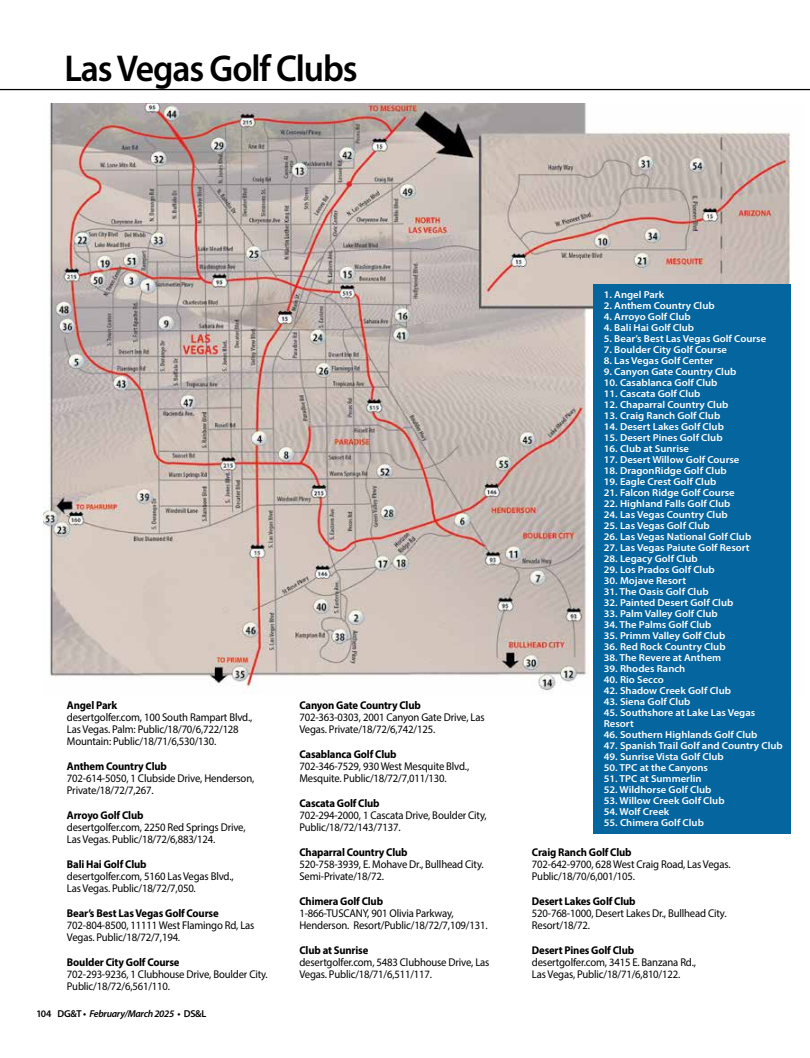
<style>
.page{position:relative;width:810px;height:1058px;background:#fff}
.page>*{position:absolute;margin:0;border:0;box-sizing:border-box;transform-origin:0 0}
.t1{font:600 37.5px "Myriad Pro";letter-spacing:-.03em;color:#000;scale:.95 1}
.t2{font:11.25px/12.2px "Myriad Pro";letter-spacing:-.015em;color:#000;scale:.95 1}
.t3{font:700 11.25px "Myriad Pro";letter-spacing:-.015em;color:#000;scale:.95 1}
.t4{font:600 10.12px/11px "Myriad Pro";color:#fff;scale:1.06 1}
.t5{font:italic 600 10px "Myriad Pro";letter-spacing:-.03em;color:#000}
.s1{font-style:normal}
</style>
<div class="page">
<hr style="left:0;top:89px;width:810px;height:1px;background:#000">
<img style="left:44px;top:103px;width:748px;height:591px">
<div style="left:594px;top:283px;width:197px;height:550px;background:#05659f"></div>
<h1 class="t1" style="left:64px;top:44px;width:310px">Las Vegas Golf Clubs</h1>
<p class="t3" style="left:67px;top:697px;width:54px">Angel Park</p>
<p class="t2" style="left:67px;top:710px;width:197px">desertgolfer.com, 100 South Rampart Blvd.,<br>Las Vegas. Palm: Public/18/70/6,722/128<br>Mountain: Public/18/71/6,530/130.</p>
<p class="t3" style="left:67px;top:758px;width:107px">Anthem Country Club</p>
<p class="t2" style="left:67px;top:772px;width:199px">702-614-5050, 1 Clubside Drive, Henderson,<br>Private/18/72/7,267.</p>
<p class="t3" style="left:67px;top:807px;width:82px">Arroyo Golf Club</p>
<p class="t2" style="left:67px;top:821px;width:190px">desertgolfer.com, 2250 Red Springs Drive,<br>Las Vegas. Public/18/72/6,883/124.</p>
<p class="t3" style="left:67px;top:856px;width:85px">Bali Hai Golf Club</p>
<p class="t2" style="left:67px;top:870px;width:177px">desertgolfer.com, 5160 Las Vegas Blvd.,<br>Las Vegas. Public/18/72/7,050.</p>
<p class="t3" style="left:67px;top:905px;width:161px">Bear’s Best Las Vegas Golf Course</p>
<p class="t2" style="left:67px;top:919px;width:199px">702-804-8500, 11111 West Flamingo Rd, Las<br>Vegas. Public/18/72/7,194.</p>
<p class="t3" style="left:67px;top:954px;width:120px">Boulder City Golf Course</p>
<p class="t2" style="left:67px;top:968px;width:213px">702-293-9236, 1 Clubhouse Drive, Boulder City.<br>Public/18/72/6,561/110.</p>
<p class="t5" style="left:37px;top:1007px;width:171px"><span class="s1">104 DG&amp;T •</span> February/March 2025 <span class="s1">• DS&amp;L</span></p>
<p class="t3" style="left:299px;top:697px;width:129px">Canyon Gate Country Club</p>
<p class="t2" style="left:299px;top:710px;width:196px">702-363-0303, 2001 Canyon Gate Drive, Las<br>Vegas. Private/18/72/6,742/125.</p>
<p class="t3" style="left:299px;top:746px;width:104px">Casablanca Golf Club</p>
<p class="t2" style="left:299px;top:759px;width:180px">702-346-7529, 930 West Mesquite Blvd.,<br>Mesquite. Public/18/72/7,011/130.</p>
<p class="t3" style="left:299px;top:795px;width:86px">Cascata Golf Club</p>
<p class="t2" style="left:299px;top:808px;width:199px">702-294-2000, 1 Cascata Drive, Boulder City,<br>Public/18/72/143/7137.</p>
<p class="t3" style="left:299px;top:844px;width:115px">Chaparral Country Club</p>
<p class="t2" style="left:299px;top:857px;width:196px">520-758-3939, E. Mohave Dr., Bullhead City.<br>Semi-Private/18/72.</p>
<p class="t3" style="left:299px;top:893px;width:90px">Chimera Golf Club</p>
<p class="t2" style="left:299px;top:906px;width:200px">1-866-TUSCANY, 901 Olivia Parkway,<br>Henderson. Resort/Public/18/72/7,109/131.</p>
<p class="t3" style="left:299px;top:942px;width:74px">Club at Sunrise</p>
<p class="t2" style="left:299px;top:955px;width:202px">desertgolfer.com, 5483 Clubhouse Drive, Las<br>Vegas. Public/18/71/6,511/117.</p>
<p class="t4" style="left:604px;top:289px;width:58px">1. Angel Park</p>
<p class="t4" style="left:604px;top:300px;width:106px">2. Anthem Country Club</p>
<p class="t4" style="left:604px;top:311px;width:84px">4. Arroyo Golf Club</p>
<p class="t4" style="left:604px;top:322px;width:87px">4. Bali Hai Golf Club</p>
<p class="t4" style="left:604px;top:333px;width:155px">5. Bear’s Best Las Vegas Golf Course</p>
<p class="t4" style="left:604px;top:344px;width:118px">7. Boulder City Golf Course</p>
<p class="t4" style="left:604px;top:355px;width:105px">8. Las Vegas Golf Center</p>
<p class="t4" style="left:604px;top:366px;width:127px">9. Canyon Gate Country Club</p>
<p class="t4" style="left:604px;top:377px;width:109px">10. Casablanca Golf Club</p>
<p class="t4" style="left:604px;top:388px;width:93px">11. Cascata Golf Club</p>
<p class="t4" style="left:604px;top:399px;width:119px">12. Chaparral Country Club</p>
<p class="t4" style="left:604px;top:410px;width:111px">13. Craig Ranch Golf Club</p>
<p class="t4" style="left:604px;top:421px;width:115px">14. Desert Lakes Golf Club</p>
<p class="t4" style="left:604px;top:432px;width:114px">15. Desert Pines Golf Club</p>
<p class="t4" style="left:604px;top:443px;width:82px">16. Club at Sunrise</p>
<p class="t4" style="left:604px;top:454px;width:129px">17. Desert Willow Golf Course</p>
<p class="t4" style="left:604px;top:465px;width:117px">18. DragonRidge Golf Club</p>
<p class="t4" style="left:604px;top:476px;width:108px">19. Eagle Crest Golf Club</p>
<p class="t4" style="left:604px;top:487px;width:125px">21. Falcon Ridge Golf Course</p>
<p class="t4" style="left:604px;top:498px;width:121px">22. Highland Falls Golf Club</p>
<p class="t4" style="left:604px;top:509px;width:118px">24. Las Vegas Country Club</p>
<p class="t4" style="left:604px;top:520px;width:101px">25. Las Vegas Golf Club</p>
<p class="t4" style="left:604px;top:531px;width:141px">26. Las Vegas National Golf Club</p>
<p class="t4" style="left:604px;top:542px;width:139px">27. Las Vegas Paiute Golf Resort</p>
<p class="t4" style="left:604px;top:553px;width:90px">28. Legacy Golf Club</p>
<p class="t4" style="left:604px;top:564px;width:106px">29. Los Prados Golf Club</p>
<p class="t4" style="left:604px;top:575px;width:79px">30. Mojave Resort</p>
<p class="t4" style="left:604px;top:586px;width:100px">31. The Oasis Golf Club</p>
<p class="t4" style="left:604px;top:597px;width:124px">32. Painted Desert Golf Club</p>
<p class="t4" style="left:604px;top:608px;width:109px">33. Palm Valley Golf Club</p>
<p class="t4" style="left:604px;top:619px;width:103px">34. The Palms Golf Club</p>
<p class="t4" style="left:604px;top:630px;width:116px">35. Primm Valley Golf Club</p>
<p class="t4" style="left:604px;top:640px;width:116px">36. Red Rock Country Club</p>
<p class="t4" style="left:604px;top:651px;width:112px">38. The Revere at Anthem</p>
<p class="t4" style="left:604px;top:662px;width:78px">39. Rhodes Ranch</p>
<p class="t4" style="left:604px;top:673px;width:58px">40. Rio Secco</p>
<p class="t4" style="left:604px;top:684px;width:121px">42. Shadow Creek Golf Club</p>
<p class="t4" style="left:604px;top:695px;width:83px">43. Siena Golf Club</p>
<p class="t4" style="left:604px;top:706px;width:144px">45. Southshore at Lake Las Vegas<br>Resort</p>
<p class="t4" style="left:604px;top:728px;width:147px">46. Southern Highlands Golf Club</p>
<p class="t4" style="left:604px;top:739px;width:170px">47. Spanish Trail Golf and Country Club</p>
<p class="t4" style="left:604px;top:750px;width:115px">49. Sunrise Vista Golf Club</p>
<p class="t4" style="left:604px;top:761px;width:100px">50. TPC at the Canyons</p>
<p class="t4" style="left:604px;top:772px;width:94px">51. TPC at Summerlin</p>
<p class="t4" style="left:604px;top:783px;width:103px">52. Wildhorse Golf Club</p>
<p class="t4" style="left:604px;top:794px;width:115px">53. Willow Creek Golf Club</p>
<p class="t4" style="left:604px;top:805px;width:63px">54. Wolf Creek</p>
<p class="t4" style="left:604px;top:816px;width:96px">55. Chimera Golf Club</p>
<p class="t3" style="left:532px;top:844px;width:107px">Craig Ranch Golf Club</p>
<p class="t2" style="left:532px;top:857px;width:211px">702-642-9700, 628 West Craig Road, Las Vegas.<br>Public/18/70/6,001/105.</p>
<p class="t3" style="left:532px;top:893px;width:111px">Desert Lakes Golf Club</p>
<p class="t2" style="left:532px;top:906px;width:206px">520-768-1000, Desert Lakes Dr., Bullhead City.<br>Resort/18/72.</p>
<p class="t3" style="left:532px;top:942px;width:109px">Desert Pines Golf Club</p>
<p class="t2" style="left:532px;top:955px;width:174px">desertgolfer.com, 3415 E. Banzana Rd.,<br>Las Vegas, Public/18/71/6,810/122.</p>
</div>
